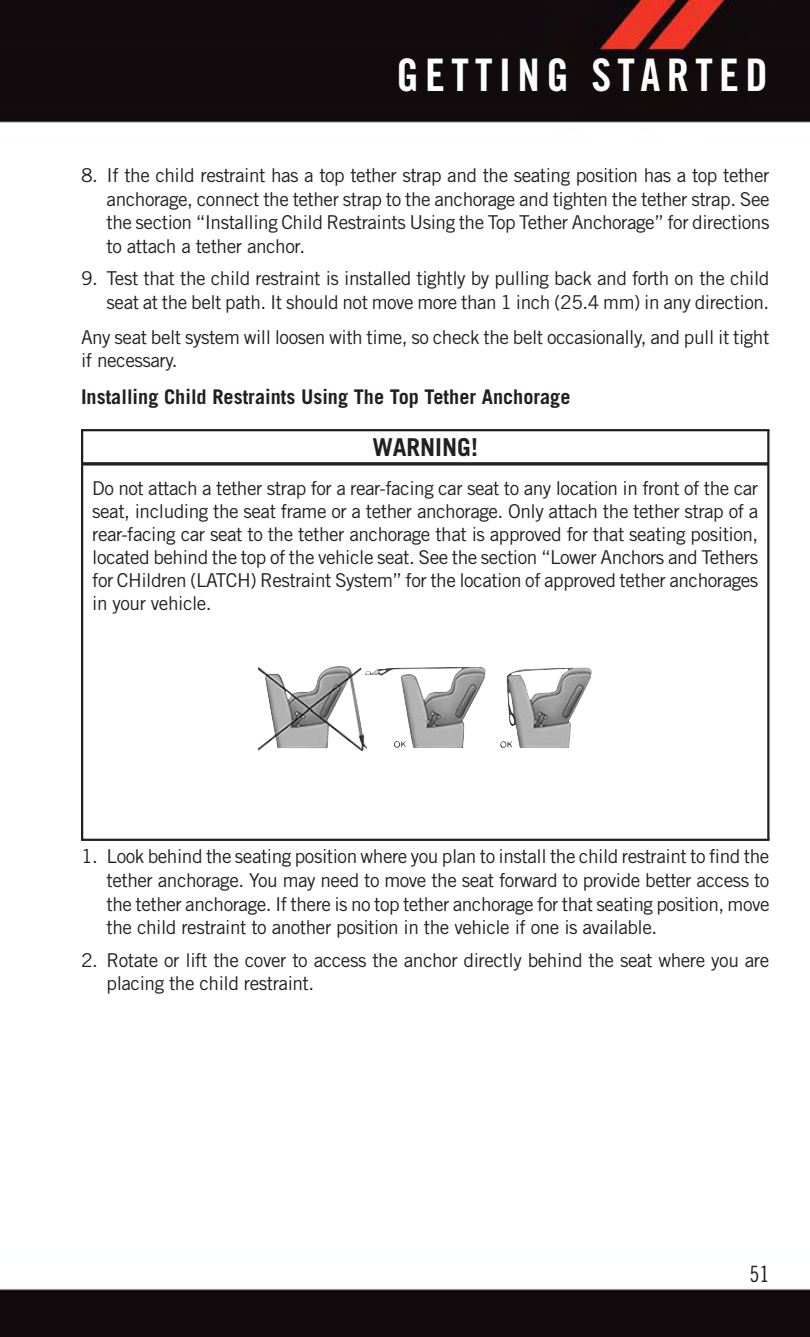
<style>
.page{position:relative;width:810px;height:1337px;background:#fff}
.page>*{position:absolute;margin:0;border:0;box-sizing:border-box;transform-origin:0 0}
.t1{font:45px "Trade Gothic LT Std Bd Cn 20";letter-spacing:.14em;color:#fff}
.t2{font:700 24.75px "Trade Gothic LT Std";color:#231f20}
.t3{font:22.5px "Trade Gothic LT Std Cn 18";color:#231f20}
.t4{font:700 20.25px "Trade Gothic LT Std";color:#231f20}
.t5{font:19.12px/23.6px "Trade Gothic LT Std";letter-spacing:-.025em;color:#231f20;text-align:justify}
</style>
<div class="page">
<img style="left:0;top:0;width:810px;height:1336px">
<hr style="left:82px;top:462px;width:686px;height:3px;background:#231f20">
<hr style="left:81px;top:429px;width:689px;height:2px;background:#231f20">
<hr style="left:767px;top:430px;width:2px;height:410px;background:#231f20">
<hr style="left:81px;top:838px;width:689px;height:3px;background:#231f20">
<hr style="left:81px;top:430px;width:2px;height:410px;background:#231f20">
<img style="left:286px;top:666px;width:306px;height:82px">
<h1 class="t1" style="left:396px;top:59px;width:373px">GETTING STARTED</h1>
<p class="t5" style="left:107px;top:165px;width:665px;text-indent:-26px">8. If the child restraint has a top tether strap and the seating position has a top tether anchorage, connect the tether strap to the anchorage and tighten the tether strap. See the section “Installing Child Restraints Using the Top Tether Anchorage” for directions to attach a tether anchor.</p>
<p class="t5" style="left:81px;top:268px;width:690px;text-align:right">9. Test that the child restraint is installed tightly by pulling back and forth on the child seat at the belt path. It should not move more than 1 inch (25.4 mm) in any direction.</p>
<p class="t5" style="left:81px;top:327px;width:690px">Any seat belt system will loosen with time, so check the belt occasionally, and pull it tight if necessary.</p>
<p class="t4" style="left:81px;top:390px;width:491px">Installing Child Restraints Using The Top Tether Anchorage</p>
<p class="t2" style="left:373px;top:438px;width:107px">WARNING!</p>
<p class="t5" style="left:92px;top:479px;width:668px;line-height:22.9px">Do not attach a tether strap for a rear-facing car seat to any location in front of the car seat, including the seat frame or a tether anchorage. Only attach the tether strap of a rear-facing car seat to the tether anchorage that is approved for that seating position, located behind the top of the vehicle seat. See the section “Lower Anchors and Tethers for CHildren (LATCH) Restraint System” for the location of approved tether anchorages in your vehicle.</p>
<p class="t5" style="left:107px;top:846px;width:665px;text-indent:-26px">1. Look behind the seating position where you plan to install the child restraint to find the tether anchorage. You may need to move the seat forward to provide better access to the tether anchorage. If there is no top tether anchorage for that seating position, move the child restraint to another position in the vehicle if one is available.</p>
<p class="t5" style="left:107px;top:949px;width:664px;text-indent:-26px">2. Rotate or lift the cover to access the anchor directly behind the seat where you are placing the child restraint.</p>
<p class="t3" style="left:750px;top:1266px;width:21px">51</p>
</div>
